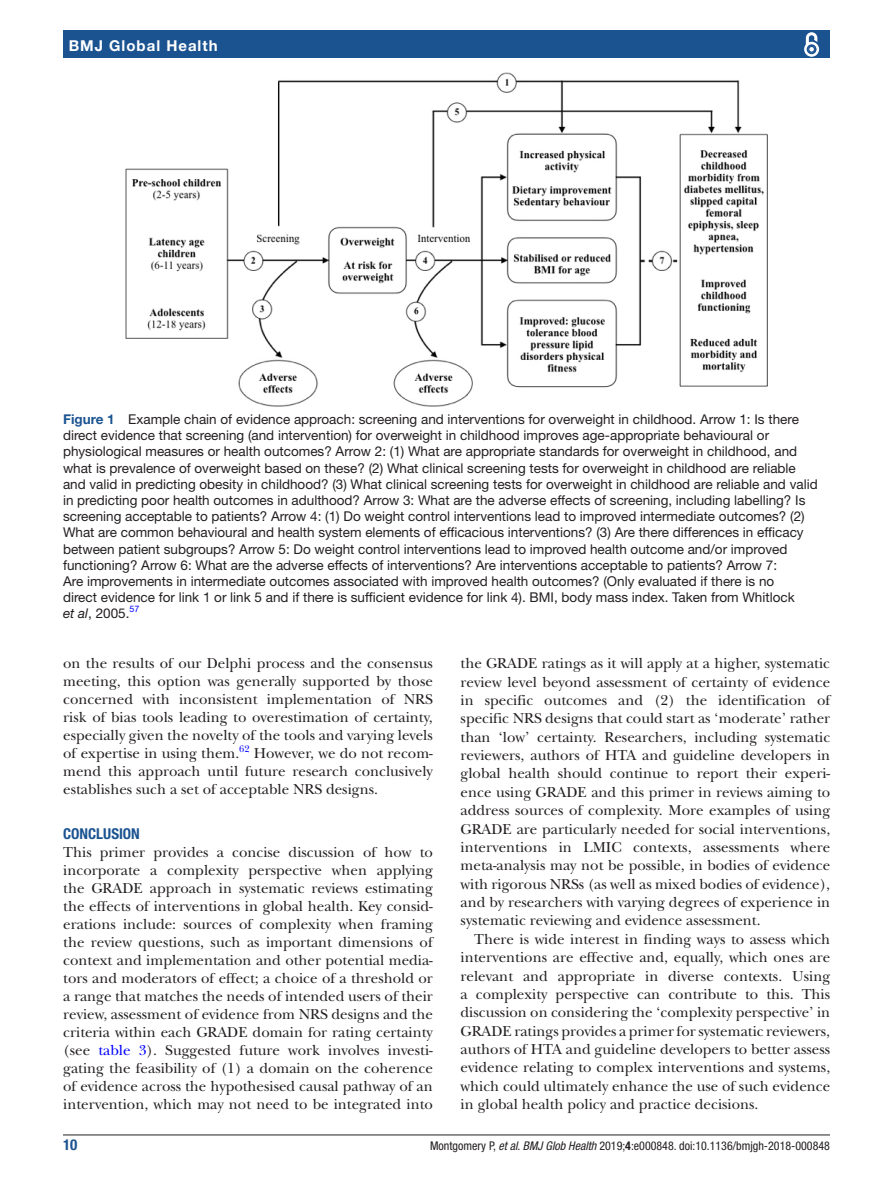
<style>
.page{position:relative;width:893px;height:1191px;background:#fff}
.page>*{position:absolute;margin:0;border:0;box-sizing:border-box;transform-origin:0 0}
.t1{font:15px/18.3px "New Baskerville";color:#231f20;text-align:justify}
.t2{font:700 15px "Helvetica Neue LT Std";letter-spacing:.065em;color:#fff}
.t3{font:700 condensed 15px "Helvetica Neue LT Std";color:#1b5391}
.t4{font:13.5px/16.2px "Helvetica Neue LT Std";color:#231f20}
.t5{font:condensed 12px "Helvetica Neue LT Std";color:#231f20}
.t6{font:9.9px "New Baskerville";color:#00f}
.s1{font-weight:700;color:#1b5391}
.s2{font-style:italic}
.s3{color:#00f}
.s4{font-weight:700}
</style>
<div class="page">
<hr style="left:63px;top:1134px;width:767px;height:1px;background:#231f20">
<div style="left:63px;top:31px;width:767px;height:27px;background:#1b5391"></div>
<svg style="left:804px;top:32px;width:16px;height:25px"></svg>
<div style="left:808px;top:46px;width:7px;height:7px;border:1px solid #1b5391;border-radius:50%"></div>
<img style="left:126px;top:73px;width:641px;height:333px">
<p class="t2" style="left:69px;top:36px;width:150px">BMJ Global Health</p>
<p class="t4" style="left:63px;top:411px;width:756px"><span class="s1">Figure 1</span> Example chain of evidence approach: screening and interventions for overweight in childhood. Arrow 1: Is there direct evidence that screening (and intervention) for overweight in childhood improves age-appropriate behavioural or physiological measures or health outcomes? Arrow 2: (1) What are appropriate standards for overweight in childhood, and what is prevalence of overweight based on these? (2) What clinical screening tests for overweight in childhood are reliable and valid in predicting obesity in childhood? (3) What clinical screening tests for overweight in childhood are reliable and valid in predicting poor health outcomes in adulthood? Arrow 3: What are the adverse effects of screening, including labelling? Is screening acceptable to patients? Arrow 4: (1) Do weight control interventions lead to improved intermediate outcomes? (2)<br>What are common behavioural and health system elements of efficacious interventions? (3) Are there differences in efficacy between patient subgroups? Arrow 5: Do weight control interventions lead to improved health outcome and/or improved functioning? Arrow 6: What are the adverse effects of interventions? Are interventions acceptable to patients? Arrow 7:<br>Are improvements in intermediate outcomes associated with improved health outcomes? (Only evaluated if there is no<br>direct evidence for link 1 or link 5 and if there is sufficient evidence for link 4). BMI, body mass index. Taken from Whitlock<br><span class="s2">et al</span>, 2005.<sup>57</sup></p>
<p class="t1" style="left:63px;top:654px;width:371px">on the results of our Delphi process and the consensus meeting, this option was generally supported by those concerned with inconsistent implementation of NRS risk of bias tools leading to overestimation of certainty, especially given the novelty of the tools and varying levels of expertise in using them.</p>
<p class="t6" style="left:239px;top:742px;width:12px">62</p>
<p class="t1" style="left:63px;top:744px;width:371px;text-indent:191px">However, we do not recom&shy;mend this approach until future research conclusively establishes such a set of acceptable NRS designs.</p>
<p class="t3" style="left:63px;top:825px;width:78px">CONCLUSION</p>
<p class="t1" style="left:63px;top:843px;width:371px">This primer provides a concise discussion of how to incorporate a complexity perspective when applying the GRADE approach in systematic reviews estimating the effects of interventions in global health. Key consid&shy;erations include: sources of complexity when framing the review questions, such as important dimensions of context and implementation and other potential media&shy;tors and moderators of effect; a choice of a threshold or a range that matches the needs of intended users of their review, assessment of evidence from NRS designs and the criteria within each GRADE domain for rating certainty (see <span class="s3">table 3</span>). Suggested future work involves investi&shy;gating the feasibility of (1) a domain on the coherence of evidence across the hypothesised causal pathway of an intervention, which may not need to be integrated into</p>
<p class="t1" style="left:461px;top:654px;width:371px">the GRADE ratings as it will apply at a higher, systematic review level beyond assessment of certainty of evidence in specific outcomes and (2) the identification of specific NRS designs that could start as ‘moderate’ rather than ‘low’ certainty. Researchers, including systematic reviewers, authors of HTA and guideline developers in global health should continue to report their experi&shy;ence using GRADE and this primer in reviews aiming to address sources of complexity. More examples of using GRADE are particularly needed for social interventions, interventions in LMIC contexts, assessments where meta-analysis may not be possible, in bodies of evidence with rigorous NRSs (as well as mixed bodies of evidence), and by researchers with varying degrees of experience in systematic reviewing and evidence assessment.</p>
<p class="t1" style="left:461px;top:930px;width:371px;text-indent:13px">There is wide interest in finding ways to assess which interventions are effective and, equally, which ones are relevant and appropriate in diverse contexts. Using a complexity perspective can contribute to this. This discussion on considering the ‘complexity perspective’ in GRADE ratings provides a primer for systematic reviewers, authors of HTA and guideline developers to better assess evidence relating to complex interventions and systems, which could ultimately enhance the use of such evidence in global health policy and practice decisions.</p>
<p class="t3" style="left:63px;top:1135px;width:16px">10</p>
<p class="t5" style="left:430px;top:1138px;width:401px">Montgomery P, <span class="s2">et al</span>. <span class="s2">BMJ Glob Health</span> 2019;<span class="s4">4</span>:e000848. doi:10.1136/bmjgh-2018-000848</p>
</div>
